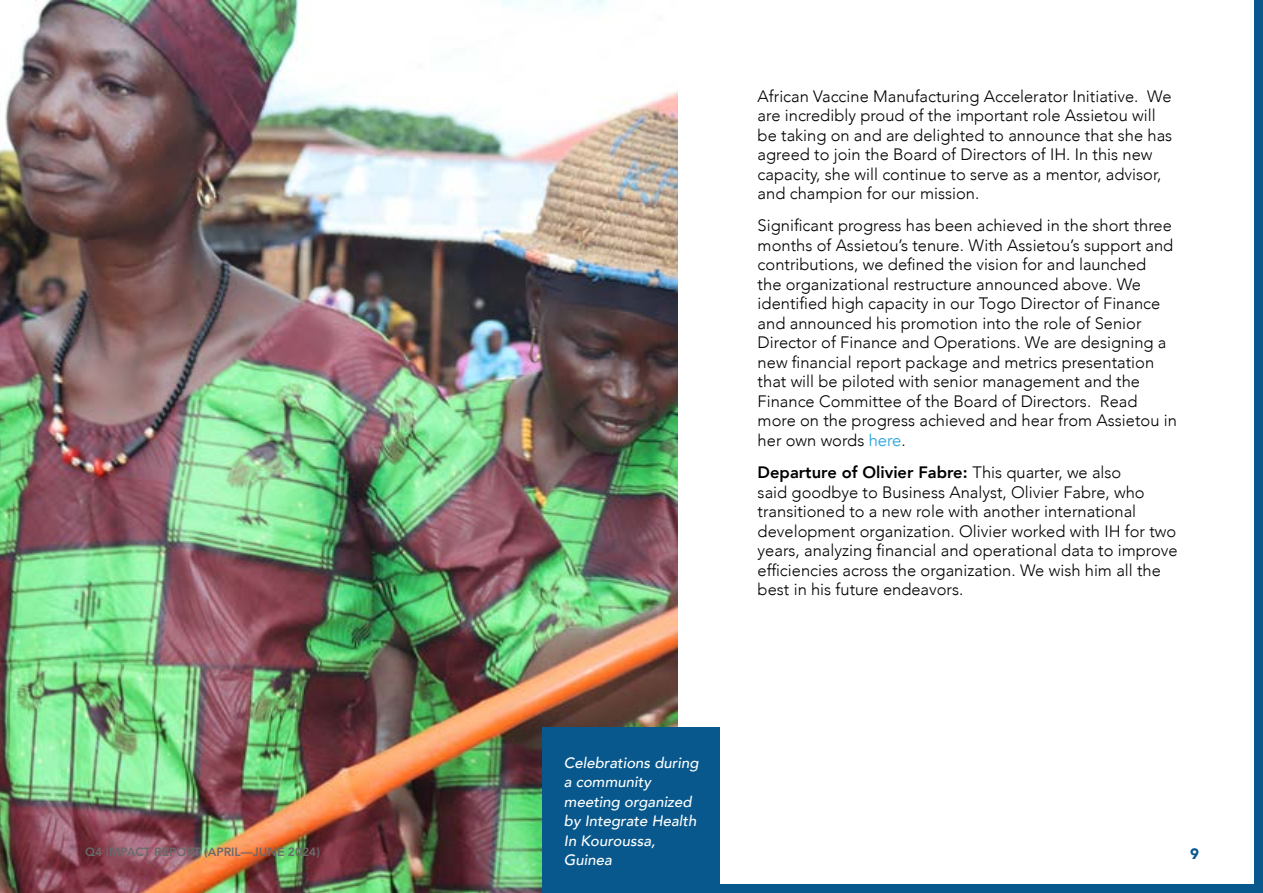
<style>
.page{position:relative;width:1263px;height:893px;background:#fff}
.page>*{position:absolute;margin:0;border:0;box-sizing:border-box;transform-origin:0 0}
.t1{font:300 16.5px/19.5px "Avenir";color:#000}
.t2{font:italic 500 15px/19.5px "Avenir";color:#fff}
.t3{font:900 15px "Avenir";color:#08588d}
.t4{font:800 12px "Avenir";color:#696a6b}
.s1{font-weight:400;color:#27a5de}
.s2{font-weight:800}
</style>
<div class="page">
<img style="left:0;top:0;width:678px;height:893px">
<div style="left:543px;top:884px;width:720px;height:9px;background:#08588d"></div>
<div style="left:1254px;top:0;width:9px;height:893px;background:#08588d"></div>
<div style="left:543px;top:728px;width:177px;height:165px;background:#08588d"></div>
<p class="t1" style="left:758px;top:86px;width:416px">African Vaccine Manufacturing Accelerator Initiative. We are incredibly proud of the important role Assietou will be taking on and are delighted to announce that she has agreed to join the Board of Directors of IH. In this new capacity, she will continue to serve as a mentor, advisor, and champion for our mission.</p>
<p class="t1" style="left:758px;top:216px;width:421px">Significant progress has been achieved in the short three months of Assietou’s tenure. With Assietou’s support and contributions, we defined the vision for and launched<br>the organizational restructure announced above. We identified high capacity in our Togo Director of Finance and announced his promotion into the role of Senior Director of Finance and Operations. We are designing a new financial report package and metrics presentation that will be piloted with senior management and the Finance Committee of the Board of Directors. Read more on the progress achieved and hear from Assietou in her own words <span class="s1">here</span>.</p>
<p class="t1" style="left:758px;top:463px;width:422px"><span class="s2">Departure of Olivier Fabre:</span> This quarter, we also<br>said goodbye to Business Analyst, Olivier Fabre, who transitioned to a new role with another international development organization. Olivier worked with IH for two years, analyzing financial and operational data to improve efficiencies across the organization. We wish him all the best in his future endeavors.</p>
<p class="t2" style="left:564px;top:753px;width:136px">Celebrations during a community meeting organized by Integrate Health<br>In Kouroussa,<br>Guinea</p>
<p class="t4" style="left:85px;top:842px;width:236px">Q4 IMPACT REPORT (APRIL—JUNE 2024)</p>
<p class="t3" style="left:1190px;top:841px;width:10px">9</p>
</div>
